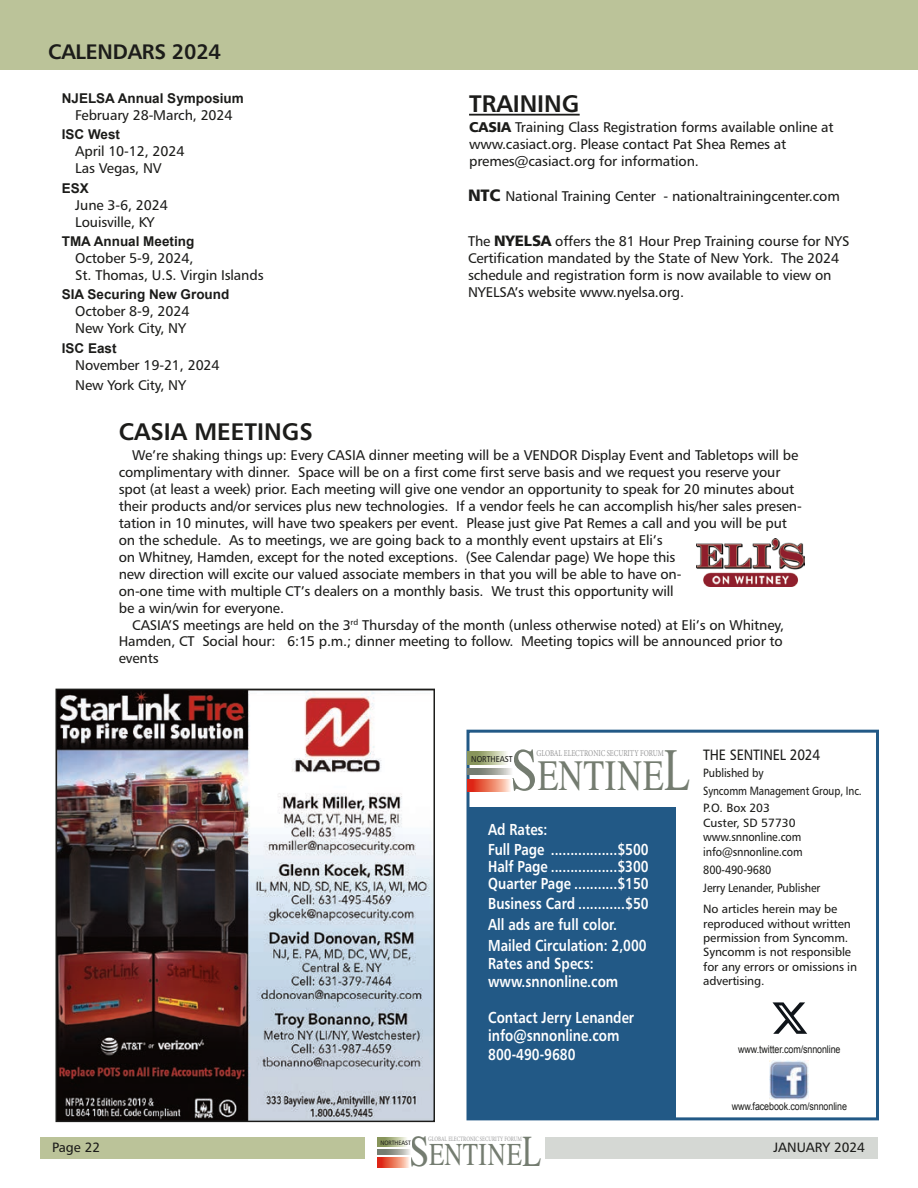
<style>
.page{position:relative;width:918px;height:1188px;background:#fff}
.page>*{position:absolute;margin:0;border:0;box-sizing:border-box;transform-origin:0 0}
.t1{font:43.35px "Times";letter-spacing:.015em;color:#747c70;scale:.79 1}
.t2{font:31.8px "Times";letter-spacing:.015em;color:#747c70;scale:.79 1}
.t3{font:24px "Humanist 777 BT Bold B";color:#1c1c1a}
.t4{font:21px "Humanist 777 BT Bold B";letter-spacing:-.01em;color:#1c1c1a}
.t5{font:15.9px/21.3px "Humanist 777 BT Bold B";color:#fff;scale:.83 1}
.t6{font:15px "Humanist 777 BT Roman B";letter-spacing:-.01em;color:#1c1c1a;scale:.9 1}
.t7{font:14.1px/17px "Humanist 777 BT Roman B";letter-spacing:-.01em;color:#1c1c1a}
.t8{font:700 13.5px "Arial";color:#1c1c1a}
.t9{font:13.5px "Humanist 777 BT Roman B";color:#1c1c1a}
.t10{font:12px/14.4px "Humanist 777 BT Roman B";letter-spacing:-.01em;color:#1c1c1a}
.t11{font:12px/17.7px "Humanist 777 BT Roman B";letter-spacing:-.01em;color:#1c1c1a;scale:.9 1}
.t12{font:10.5px "Arial";letter-spacing:-.01em;color:#1c1c1a;scale:.85 1}
.t13{font:9px "Minion Pro";color:#979798;scale:.76 1}
.t14{font:8.55px "Humanist 777 BT Roman B";color:#1c1c1a;scale:.89 1}
.t15{font:6.6px "Minion Pro";color:#979798;scale:.76 1}
.t16{font:6.3px "Humanist 777 BT Roman B";color:#1c1c1a;scale:.89 1}
.s1{font-family:"Humanist 777 BT Black B"}
.s2{font-family:"Humanist 777 BT Black B";font-size:16.5px}
.s3{font-family:"Humanist 777 BT Black B";font-size:15px}
.s4{font-size:60.15px}
.s5{font-size:44.25px}
</style>
<div class="page">
<svg style="left:378px;top:1158px;width:31px;height:9px"></svg>
<svg style="left:378px;top:1138px;width:29px;height:9px"></svg>
<svg style="left:378px;top:1150px;width:32px;height:5px"></svg>
<div style="left:0;top:0;width:918px;height:70px;background:#bbc399"></div>
<hr style="left:469px;top:114px;width:111px;height:2px;background:#1c1c1a">
<img style="left:59px;top:692px;width:373px;height:427px">
<div style="left:56px;top:689px;width:379px;height:433px;border:2px solid #1c1c1a"></div>
<div style="left:468px;top:808px;width:208px;height:311px;background:#225986"></div>
<svg style="left:773px;top:1002px;width:34px;height:32px"></svg>
<img style="left:770px;top:1060px;width:39px;height:40px">
<div style="left:466px;top:730px;width:413px;height:390px;border:3px solid #225986"></div>
<svg style="left:468px;top:779px;width:43px;height:13px"></svg>
<svg style="left:468px;top:752px;width:39px;height:12px"></svg>
<svg style="left:468px;top:769px;width:44px;height:6px"></svg>
<img style="left:696px;top:539px;width:108px;height:47px">
<div style="left:545px;top:1137px;width:333px;height:21px;background:#d5d8d4"></div>
<div style="left:40px;top:1137px;width:325px;height:21px;background:#bbc399"></div>
<h3 class="t4" style="left:48px;top:39px;width:175px">CALENDARS 2024</h3>
<p class="t8" style="left:62px;top:89px;width:184px">NJELSA Annual Symposium</p>
<p class="t7" style="left:75px;top:106px;width:159px">February 28-March, 2024</p>
<p class="t8" style="left:62px;top:126px;width:60px">ISC West</p>
<p class="t7" style="left:75px;top:143px;width:111px">April 10-12, 2024<br>Las Vegas, NV</p>
<p class="t8" style="left:62px;top:179px;width:29px">ESX</p>
<p class="t7" style="left:75px;top:196px;width:94px">June 3-6, 2024<br>Louisville, KY</p>
<p class="t8" style="left:62px;top:232px;width:134px">TMA Annual Meeting</p>
<p class="t7" style="left:75px;top:249px;width:190px">October 5-9, 2024,<br>St. Thomas, U.S. Virgin Islands</p>
<p class="t8" style="left:62px;top:286px;width:169px">SIA Securing New Ground</p>
<p class="t7" style="left:75px;top:303px;width:116px">October 8-9, 2024<br>New York City, NY</p>
<p class="t8" style="left:62px;top:339px;width:56px">ISC East</p>
<p class="t7" style="left:75px;top:354px;width:146px;line-height:20.1px">November 19-21, 2024<br>New York City, NY</p>
<h3 class="t3" style="left:469px;top:89px;width:112px">TRAINING</h3>
<p class="t7" style="left:469px;top:119px;width:366px"><span class="s1">CASIA</span> Training Class Registration forms available online at www.casiact.org. Please contact Pat Shea Remes at premes@casiact.org for information.</p>
<p class="t7" style="left:468px;top:187px;width:373px"><span class="s2">NTC</span> National Training Center - nationaltrainingcenter.com</p>
<p class="t7" style="left:468px;top:232px;width:383px">The <span class="s3">NYELSA</span> offers the 81 Hour Prep Training course for NYS Certification mandated by the State of New York. The 2024 schedule and registration form is now available to view on NYELSA’s website www.nyelsa.org.</p>
<h3 class="t3" style="left:119px;top:417px;width:196px">CASIA MEETINGS</h3>
<p class="t7" style="left:119px;top:447px;width:685px;text-indent:14px">We’re shaking things up: Every CASIA dinner meeting will be a VENDOR Display Event and Tabletops will be complimentary with dinner. Space will be on a first come first serve basis and we request you reserve your spot (at least a week) prior. Each meeting will give one vendor an opportunity to speak for 20 minutes about their products and/or services plus new technologies. If a vendor feels he can accomplish his/her sales presen&shy;tation in 10 minutes, will have two speakers per event. Please just give Pat Remes a call and you will be put on the schedule. As to meetings, we are going back to a monthly event upstairs at Eli’s<br>on Whitney, Hamden, except for the noted exceptions. (See Calendar page) We hope this<br>new direction will excite our valued associate members in that you will be able to have on-<br>on-one time with multiple CT’s dealers on a monthly basis. We trust this opportunity will<br>be a win/win for everyone.</p>
<p class="t7" style="left:119px;top:616px;width:667px;text-align:justify;text-indent:13px">CASIA’S meetings are held on the 3<sup>rd</sup> Thursday of the month (unless otherwise noted) at Eli’s on Whitney, Hamden, CT Social hour: 6:15 p.m.; dinner meeting to follow. Meeting topics will be announced prior to events</p>
<h1 class="t1" style="left:510px;top:751px;width:229px"><span class="s4">S</span>ENTINE<span class="s4">L</span></h1>
<p class="t13" style="left:536px;top:747px;width:169px">GLOBAL ELECTRONIC SECURITY FORUM</p>
<p class="t14" style="left:471px;top:753px;width:48px">NORTHEAST</p>
<p class="t5" style="left:488px;top:819px;width:195px;line-height:20.1px">Ad Rates:<br>Full Page .................$500</p>
<p class="t5" style="left:488px;top:858px;width:195px;line-height:17px">Half Page .................$300<br>Quarter Page ...........$150</p>
<p class="t5" style="left:488px;top:892px;width:195px">Business Card ............$50<br>All ads are full color.<br>Mailed Circulation: 2,000</p>
<p class="t5" style="left:488px;top:954px;width:158px;line-height:17.7px">Rates and Specs: www.snnonline.com</p>
<p class="t5" style="left:488px;top:1008px;width:177px;line-height:18.3px">Contact Jerry Lenander info@snnonline.com<br>800-490-9680</p>
<p class="t6" style="left:703px;top:745px;width:132px">THE SENTINEL 2024</p>
<p class="t11" style="left:703px;top:764px;width:178px">Published by<br>Syncomm Management Group, Inc.<br>P.O. Box 203</p>
<p class="t10" style="left:703px;top:815px;width:101px">Custer, SD 57730 www.snnonline.com info@snnonline.com</p>
<p class="t11" style="left:703px;top:861px;width:132px">800-490-9680<br>Jerry Lenander, Publisher</p>
<p class="t10" style="left:703px;top:902px;width:155px">No articles herein may be reproduced without written permission from Syncomm.<br>Syncomm is not responsible for any errors or omissions in advertising.</p>
<p class="t12" style="left:738px;top:1042px;width:122px">www.twitter.com/snnonline</p>
<p class="t12" style="left:732px;top:1100px;width:137px">www.facebook.com/snnonline</p>
<h2 class="t2" style="left:409px;top:1137px;width:169px"><span class="s5">S</span>ENTINE<span class="s5">L</span></h2>
<p class="t15" style="left:428px;top:1134px;width:125px">GLOBAL ELECTRONIC SECURITY FORUM</p>
<p class="t16" style="left:380px;top:1139px;width:36px">NORTHEAST</p>
<p class="t9" style="left:52px;top:1139px;width:50px">Page 22</p>
<p class="t9" style="left:773px;top:1139px;width:93px">JANUARY 2024</p>
</div>
